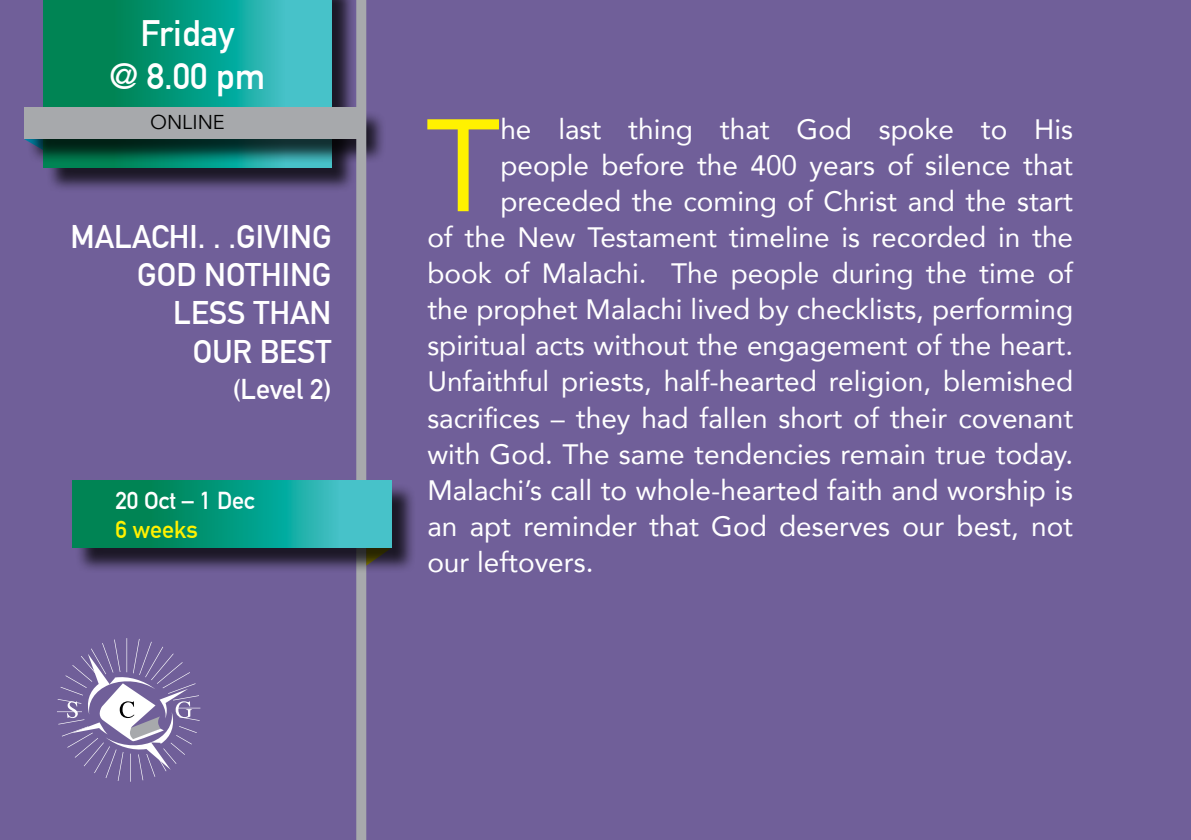
<style>
.page{position:relative;width:1191px;height:840px;background:#fff}
.page>*{position:absolute;margin:0;border:0;box-sizing:border-box;transform-origin:0 0}
.t1{font:129.6px "Avenir";color:#fff200}
.t2{font:700 36px/43.2px "DIN Alternate";color:#fff;text-align:center}
.t3{font:700 32px/38.4px "DIN Alternate";color:#fff;text-align:right}
.t4{font:28px "Avenir";color:#fff}
.t5{font:700 28px "DIN Alternate";letter-spacing:-.005em;color:#fff}
.t6{font:700 24px "DIN Alternate";color:#fff}
.t7{font:700 24px "DIN Alternate";color:#fff200}
.t8{font:20px "Avenir Next";color:#000}
</style>
<div class="page">
<div style="left:0;top:0;width:1191px;height:839px;background:#705f99"></div>
<div style="left:46px;top:0;width:311px;height:192px;background:#000;opacity:.75"></div>
<svg style="left:43px;top:0;width:288px;height:167px;background:#129e86"></svg>
<div style="left:26px;top:109px;width:360px;height:55px;background:#000;opacity:.75"></div>
<div style="left:24px;top:107px;width:337px;height:32px;background:#a7a9ac"></div>
<svg style="left:57px;top:638px;width:143px;height:143px"></svg>
<div style="left:356px;top:0;width:10px;height:839px;background:#a7a9ac"></div>
<div style="left:75px;top:482px;width:342px;height:90px;background:#000;opacity:.75"></div>
<svg style="left:72px;top:480px;width:319px;height:67px;background:#129e86"></svg>
<p class="t2" style="left:109px;top:9px;width:157px">Friday<br>@ 8.00 pm</p>
<p class="t8" style="left:150px;top:105px;width:76px">ONLINE</p>
<p class="t3" style="left:70px;top:215px;width:262px">MALACHI. . .GIVING<br>GOD NOTHING<br>LESS THAN<br>OUR BEST</p>
<p class="t5" style="left:233px;top:367px;width:100px">(Level 2)</p>
<p class="t6" style="left:115px;top:482px;width:141px">20 Oct – 1 Dec</p>
<p class="t7" style="left:115px;top:511px;width:84px">6 weeks</p>
<h1 class="t1" style="left:426px;top:62px;width:76px">T</h1>
<p class="t4" style="left:500px;top:107px;width:574px">he last thing that God spoke to His</p>
<p class="t4" style="left:500px;top:143px;width:574px">people before the 400 years of silence that</p>
<p class="t4" style="left:500px;top:179px;width:574px">preceded the coming of Christ and the start</p>
<p class="t4" style="left:427px;top:215px;width:647px">of the New Testament timeline is recorded in the</p>
<p class="t4" style="left:427px;top:251px;width:647px">book of Malachi. The people during the time of</p>
<p class="t4" style="left:427px;top:287px;width:647px">the prophet Malachi lived by checklists, performing</p>
<p class="t4" style="left:427px;top:323px;width:647px">spiritual acts without the engagement of the heart.</p>
<p class="t4" style="left:427px;top:359px;width:647px">Unfaithful priests, half-hearted religion, blemished</p>
<p class="t4" style="left:427px;top:395px;width:647px">sacrifices – they had fallen short of their covenant</p>
<p class="t4" style="left:427px;top:431px;width:647px">with God. The same tendencies remain true today.</p>
<p class="t4" style="left:427px;top:467px;width:647px">Malachi’s call to whole-hearted faith and worship is</p>
<p class="t4" style="left:427px;top:503px;width:647px">an apt reminder that God deserves our best, not</p>
<p class="t4" style="left:427px;top:539px;width:168px">our leftovers.</p>
</div>
